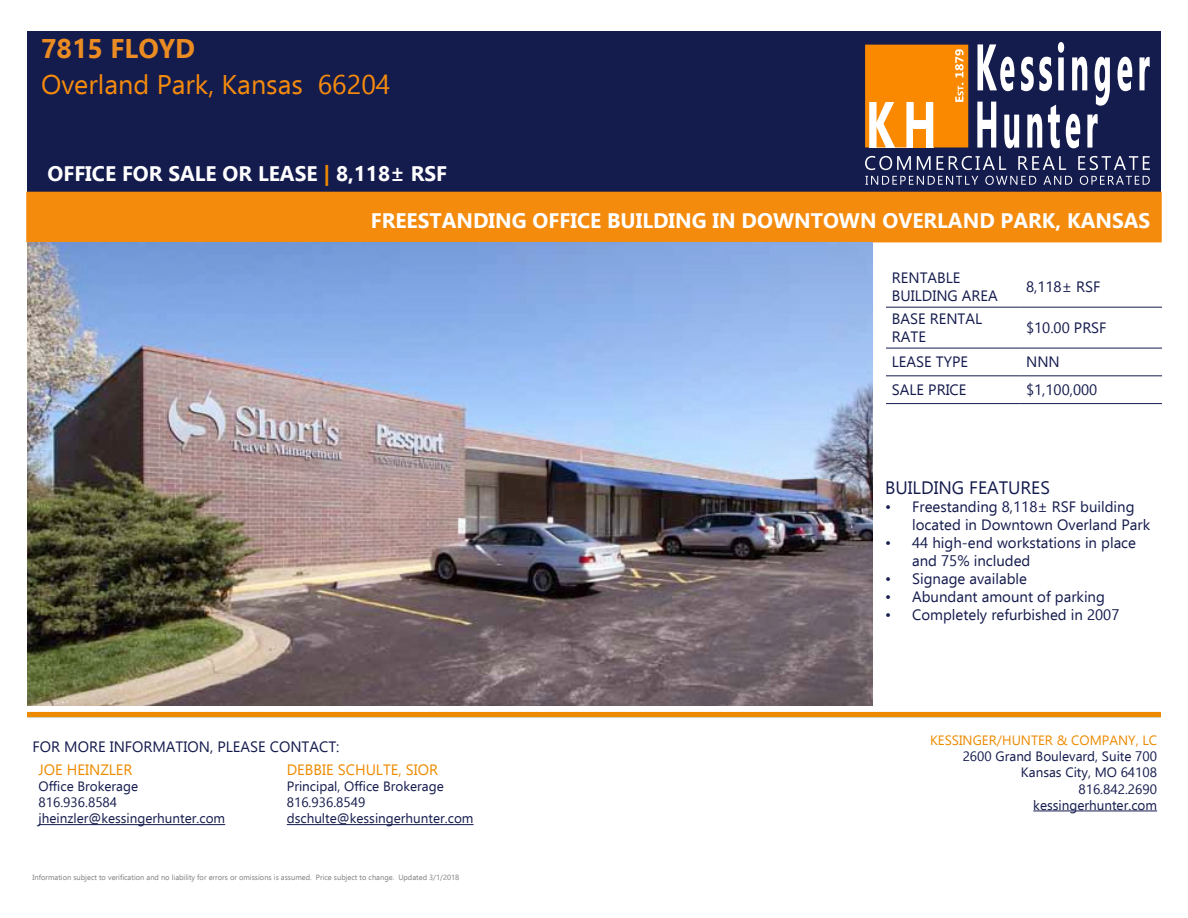
<style>
.page{position:relative;width:1188px;height:918px;background:#fff}
.page>*{position:absolute;margin:0;border:0;box-sizing:border-box;transform-origin:0 0}
.t1{font:27px "Ebrima";color:#f58b0d}
.t2{font:700 27px "Ebrima";color:#eb8c23}
.t3{font:700 21px "Ebrima";color:#fff}
.t4{font:18px "Ebrima";color:#141b4d}
.t5{font:15px/18px "Ebrima";color:#141b4d}
.t6{font:15px "Ebrima";color:#ed8b00}
.t7{font:13.5px/16.2px "Ebrima";color:#141b4d}
.t8{font:13.5px "Ebrima";color:#ed8b00}
.t9{font:7.5px "Ebrima";color:#7f7e7e}
.s1{color:#ed8b00}
</style>
<div class="page">
<hr style="left:1033px;top:811px;width:124px;height:1px;background:#141b4d">
<div style="left:27px;top:712px;width:1134px;height:5px;background:#ed8b00"></div>
<div style="left:27px;top:31px;width:1134px;height:161px;background:#141b4d"></div>
<div style="left:26px;top:192px;width:1136px;height:50px;background:#f58b0d"></div>
<svg style="left:978px;top:44px;width:36px;height:47px"></svg>
<svg style="left:1021px;top:56px;width:31px;height:35px"></svg>
<div style="left:1058px;top:57px;width:6px;height:33px;background:#fff"></div>
<svg style="left:1058px;top:42px;width:6px;height:11px"></svg>
<svg style="left:1072px;top:57px;width:15px;height:33px"></svg>
<svg style="left:1095px;top:57px;width:15px;height:49px"></svg>
<svg style="left:1117px;top:57px;width:15px;height:34px"></svg>
<svg style="left:1139px;top:57px;width:11px;height:33px"></svg>
<svg style="left:977px;top:102px;width:19px;height:46px"></svg>
<svg style="left:1004px;top:115px;width:15px;height:33px"></svg>
<svg style="left:1027px;top:114px;width:15px;height:34px"></svg>
<svg style="left:1048px;top:105px;width:12px;height:43px"></svg>
<svg style="left:1066px;top:114px;width:14px;height:34px"></svg>
<svg style="left:1087px;top:114px;width:11px;height:34px"></svg>
<svg style="left:865px;top:156px;width:46px;height:14px"></svg>
<svg style="left:917px;top:156px;width:14px;height:14px"></svg>
<svg style="left:937px;top:156px;width:69px;height:14px"></svg>
<svg style="left:1018px;top:156px;width:48px;height:14px"></svg>
<svg style="left:1078px;top:156px;width:72px;height:14px"></svg>
<svg style="left:865px;top:45px;width:103px;height:102px;background:#fa9b27"></svg>
<svg style="left:865px;top:176px;width:113px;height:9px"></svg>
<svg style="left:985px;top:176px;width:51px;height:9px"></svg>
<svg style="left:1043px;top:176px;width:29px;height:9px"></svg>
<svg style="left:1080px;top:176px;width:70px;height:9px"></svg>
<hr style="left:39px;top:824px;width:186px;height:1px;background:#141b4d">
<hr style="left:287px;top:824px;width:187px;height:1px;background:#141b4d">
<img style="left:27px;top:242px;width:845px;height:463px">
<svg style="left:886px;top:306px;width:276px;height:99px"></svg>
<h1 class="t2" style="left:41px;top:28px;width:156px">7815 FLOYD</h1>
<h1 class="t1" style="left:41px;top:65px;width:351px">Overland Park, Kansas 66204</h1>
<h2 class="t3" style="left:48px;top:158px;width:401px">OFFICE FOR SALE OR LEASE <span class="s1">|</span> 8,118± RSF</h2>
<h2 class="t3" style="left:371px;top:205px;width:781px">FREESTANDING OFFICE BUILDING IN DOWNTOWN OVERLAND PARK, KANSAS</h2>
<p class="t5" style="left:892px;top:269px;width:70px">RENTABLE</p>
<p class="t5" style="left:892px;top:287px;width:107px">BUILDING AREA</p>
<p class="t5" style="left:1026px;top:278px;width:76px">8,118± RSF</p>
<p class="t5" style="left:892px;top:309px;width:92px">BASE RENTAL<br>RATE</p>
<p class="t5" style="left:1026px;top:318px;width:82px">$10.00 PRSF</p>
<p class="t5" style="left:892px;top:353px;width:78px">LEASE TYPE</p>
<p class="t5" style="left:1026px;top:353px;width:35px">NNN</p>
<p class="t5" style="left:892px;top:381px;width:76px">SALE PRICE</p>
<p class="t5" style="left:1026px;top:381px;width:73px">$1,100,000</p>
<p class="t5" style="left:33px;top:737px;width:309px">FOR MORE INFORMATION, PLEASE CONTACT:</p>
<p class="t6" style="left:39px;top:759px;width:95px">JOE HEINZLER</p>
<p class="t7" style="left:39px;top:778px;width:188px">Office Brokerage<br>816.936.8584 jheinzler@kessingerhunter.com</p>
<p class="t6" style="left:287px;top:759px;width:153px">DEBBIE SCHULTE, SIOR</p>
<p class="t7" style="left:287px;top:778px;width:188px">Principal, Office Brokerage<br>816.936.8549 dschulte@kessingerhunter.com</p>
<p class="t9" style="left:33px;top:872px;width:428px">Information subject to verification and no liability for errors or omissions is assumed. Price subject to change. Updated 3/1/2018</p>
<p class="t4" style="left:885px;top:475px;width:166px">BUILDING FEATURES</p>
<p class="t5" style="left:912px;top:497px;width:240px;text-indent:-27px">• Freestanding 8,118± RSF building located in Downtown Overland Park</p>
<p class="t5" style="left:912px;top:533px;width:225px;text-indent:-27px">• 44 high-end workstations in place and 75% included</p>
<p class="t5" style="left:885px;top:569px;width:143px">• Signage available</p>
<p class="t5" style="left:885px;top:587px;width:221px">• Abundant amount of parking</p>
<p class="t5" style="left:885px;top:605px;width:236px">• Completely refurbished in 2007</p>
<p class="t8" style="left:930px;top:731px;width:229px">KESSINGER/HUNTER &amp; COMPANY, LC</p>
<p class="t7" style="left:963px;top:748px;width:196px;text-align:right">2600 Grand Boulevard, Suite 700<br>Kansas City, MO 64108<br>816.842.2690 kessingerhunter.com</p>
</div>
